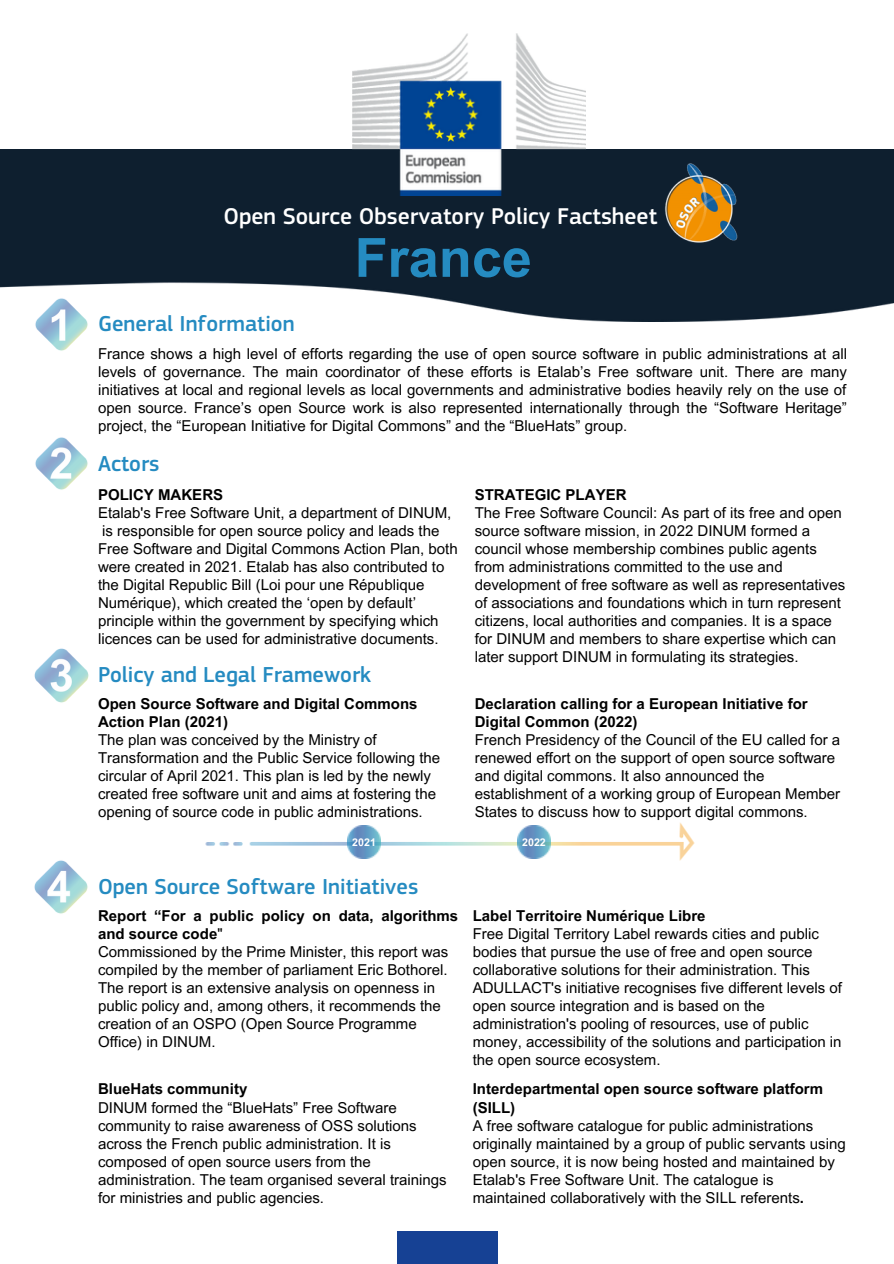
<style>
.page{position:relative;width:894px;height:1264px;background:#fff}
.page>*{position:absolute;margin:0;border:0;box-sizing:border-box;transform-origin:0 0}
.t1{font:700 54px "Arial MT Pro";color:#258bc1}
.t2{font:500 23.7px "EC Square Sans Pro";color:#fff}
.t3{font:500 22.5px "EC Square Sans Pro";color:#258bc1}
.t4{font:15px/18px "Arial MT Pro";color:#000}
.t5{font:700 15px/18px "Arial MT Pro";color:#000}
.t6{font:700 10.65px "Arial MT Pro";color:#fff}
.s1{font-weight:400}
.s2{font-weight:700}
</style>
<div class="page">
<div style="left:397px;top:1231px;width:100px;height:32px;background:#164194"></div>
<img style="left:35px;top:321px;width:53px;height:30px">
<img style="left:35px;top:437px;width:53px;height:53px">
<img style="left:34px;top:648px;width:55px;height:55px">
<img style="left:34px;top:860px;width:54px;height:54px">
<img style="left:0;top:149px;width:893px;height:172px">
<img style="left:657px;top:157px;width:97px;height:96px">
<img style="left:352px;top:34px;width:233px;height:161px">
<img style="left:205px;top:822px;width:490px;height:39px">
<img style="left:347px;top:825px;width:33px;height:33px">
<img style="left:517px;top:825px;width:33px;height:33px">
<p class="t2" style="left:223px;top:202px;width:435px">Open Source Observatory Policy Factsheet</p>
<p class="t1" style="left:354px;top:237px;width:179px">France</p>
<p class="t3" style="left:98px;top:311px;width:198px">General Information</p>
<p class="t4" style="left:98px;top:346px;width:750px;text-align:justify">France shows a high level of efforts regarding the use of open source software in public administrations at all levels of governance. The main coordinator of these efforts is Etalab’s Free software unit. There are many initiatives at local and regional levels as local governments and administrative bodies heavily rely on the use of open source. France’s open Source work is also represented internationally through the “Software Heritage” project, the “European Initiative for Digital Commons” and the “BlueHats” group.</p>
<p class="t3" style="left:98px;top:450px;width:63px">Actors</p>
<p class="t5" style="left:98px;top:487px;width:127px">POLICY MAKERS</p>
<p class="t4" style="left:98px;top:505px;width:361px">Etalab's Free Software Unit, a department of DINUM, is responsible for open source policy and leads the Free Software and Digital Commons Action Plan, both were created in 2021. Etalab has also contributed to the Digital Republic Bill (Loi pour une République Numérique), which created the ‘open by default’ principle within the government by specifying which licences can be used for administrative documents.</p>
<p class="t3" style="left:98px;top:662px;width:274px">Policy and Legal Framework</p>
<p class="t5" style="left:98px;top:696px;width:321px">Open Source Software and Digital Commons<br>Action Plan (2021)</p>
<p class="t4" style="left:98px;top:732px;width:343px">The plan was conceived by the Ministry of Transformation and the Public Service following the circular of April 2021. This plan is led by the newly created free software unit and aims at fostering the opening of source code in public administrations.</p>
<p class="t5" style="left:474px;top:487px;width:153px">STRATEGIC PLAYER</p>
<p class="t4" style="left:474px;top:505px;width:372px">The Free Software Council: As part of its free and open source software mission, in 2022 DINUM formed a council whose membership combines public agents from administrations committed to the use and development of free software as well as representatives of associations and foundations which in turn represent citizens, local authorities and companies. It is a space for DINUM and members to share expertise which can later support DINUM in formulating its strategies.</p>
<p class="t5" style="left:474px;top:696px;width:334px">Declaration calling for a European Initiative for<br>Digital Common (2022)</p>
<p class="t4" style="left:474px;top:732px;width:367px">French Presidency of the Council of the EU called for a renewed effort on the support of open source software and digital commons. It also announced the establishment of a working group of European Member States to discuss how to support digital commons.</p>
<p class="t6" style="left:352px;top:838px;width:25px">2021</p>
<p class="t6" style="left:522px;top:838px;width:25px">2022</p>
<p class="t3" style="left:98px;top:873px;width:322px">Open Source Software Initiatives</p>
<p class="t5" style="left:98px;top:908px;width:361px">Report “For a public policy on data, algorithms and source code<span class="s1">"</span></p>
<p class="t4" style="left:98px;top:944px;width:352px">Commissioned by the Prime Minister, this report was compiled by the member of parliament Eric Bothorel.<br>The report is an extensive analysis on openness in public policy and, among others, it recommends the creation of an OSPO (Open Source Programme Office) in DINUM.</p>
<p class="t5" style="left:98px;top:1082px;width:151px">BlueHats community</p>
<p class="t4" style="left:98px;top:1100px;width:350px">DINUM formed the “BlueHats” Free Software community to raise awareness of OSS solutions across the French public administration. It is composed of open source users from the administration. The team organised several trainings for ministries and public agencies.</p>
<p class="t5" style="left:472px;top:908px;width:234px">Label Territoire Numérique Libre</p>
<p class="t4" style="left:472px;top:926px;width:370px">Free Digital Territory Label rewards cities and public bodies that pursue the use of free and open source collaborative solutions for their administration. This ADULLACT's initiative recognises five different levels of open source integration and is based on the administration's pooling of resources, use of public money, accessibility of the solutions and participation in the open source ecosystem.</p>
<p class="t5" style="left:472px;top:1082px;width:352px">Interdepartmental open source software platform (SILL)</p>
<p class="t4" style="left:472px;top:1118px;width:374px">A free software catalogue for public administrations originally maintained by a group of public servants using open source, it is now being hosted and maintained by Etalab's Free Software Unit. The catalogue is maintained collaboratively with the SILL referents<span class="s2">.</span></p>
</div>
